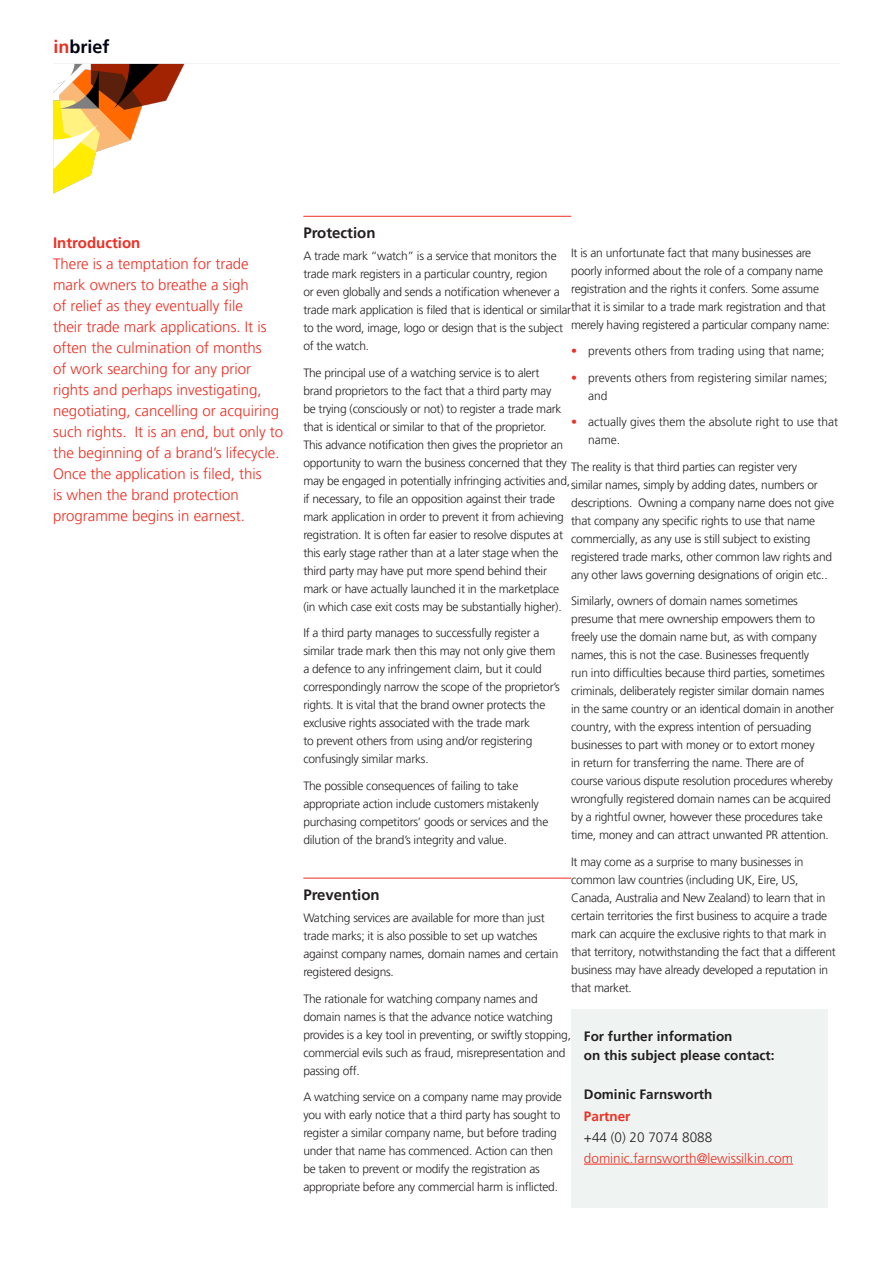
<style>
.page{position:relative;width:893px;height:1263px;background:#fff}
.page>*{position:absolute;margin:0;border:0;box-sizing:border-box;transform-origin:0 0}
.t1{font:700 18px "Frutiger LT Pro";color:#000212}
.Inbrief_Blue_Side_Pa{font:300 15px/21px "Frutiger LT Pro";color:#ee2e22}
.Inbrief_Sub-heading{font:700 15px "Frutiger LT Pro";color:#231f20}
.t2{font:700 13.5px/19.5px "Frutiger LT Pro";color:#231f20}
.t3{font:300 13.5px/21px "Frutiger LT Pro";color:#ee2e22}
.Inbrief_Body_Text{font:300 12px/18px "Frutiger LT Pro";letter-spacing:-.02em;color:#231f20}
.Inbrief_Body_Text-2{font:300 12px/18px "Frutiger LT Pro";color:#231f20}
.s1{color:#ee2e22}
.s2{font-weight:700}
.s3{color:#231f20}
</style>
<div class="page">
<img style="left:53px;top:64px;width:132px;height:130px">
<hr style="left:303px;top:216px;width:268px;height:1px;background:#ee2e22">
<hr style="left:303px;top:878px;width:268px;height:1px;background:#ee2e22">
<hr style="left:53px;top:63px;width:787px;height:1px;background:#eff4f2">
<div style="left:571px;top:1009px;width:257px;height:199px;background:#eff4f2"></div>
<hr style="left:584px;top:1164px;width:209px;height:1px;background:#ee2e22">
<p class="t1" style="left:54px;top:36px;width:58px"><span class="s1">in</span>brief</p>
<p class="Inbrief_Blue_Side_Pa" style="left:53px;top:233px;width:232px"><span class="s2">Introduction<br></span>There is a temptation for trade mark owners to breathe a sigh<br>of relief as they eventually file<br>their trade mark applications. It is often the culmination of months<br>of work searching for any prior rights and perhaps investigating, negotiating, cancelling or acquiring such rights. It is an end, but only to the beginning of a brand’s lifecycle.<br>Once the application is filed, this<br>is when the brand protection programme begins in earnest.</p>
<p class="Inbrief_Sub-heading" style="left:303px;top:224px;width:74px">Protection</p>
<p class="Inbrief_Body_Text" style="left:303px;top:247px;width:269px">A trade mark “watch” is a service that monitors the trade mark registers in a particular country, region<br>or even globally and sends a notification whenever a trade mark application is filed that is identical or similar to the word, image, logo or design that is the subject of the watch.</p>
<p class="Inbrief_Body_Text" style="left:303px;top:364px;width:268px">The principal use of a watching service is to alert brand proprietors to the fact that a third party may<br>be trying (consciously or not) to register a trade mark that is identical or similar to that of the proprietor.<br>This advance notification then gives the proprietor an opportunity to warn the business concerned that they may be engaged in potentially infringing activities and, if necessary, to file an opposition against their trade mark application in order to prevent it from achieving registration. It is often far easier to resolve disputes at this early stage rather than at a later stage when the third party may have put more spend behind their mark or have actually launched it in the marketplace (in which case exit costs may be substantially higher).</p>
<p class="Inbrief_Body_Text" style="left:303px;top:624px;width:258px">If a third party manages to successfully register a similar trade mark then this may not only give them a defence to any infringement claim, but it could correspondingly narrow the scope of the proprietor’s rights. It is vital that the brand owner protects the exclusive rights associated with the trade mark<br>to prevent others from using and/or registering confusingly similar marks.</p>
<p class="Inbrief_Body_Text" style="left:303px;top:777px;width:246px">The possible consequences of failing to take appropriate action include customers mistakenly purchasing competitors’ goods or services and the dilution of the brand’s integrity and value.</p>
<p class="Inbrief_Body_Text" style="left:571px;top:244px;width:260px">It is an unfortunate fact that many businesses are poorly informed about the role of a company name registration and the rights it confers. Some assume that it is similar to a trade mark registration and that merely having registered a particular company name:</p>
<p class="Inbrief_Body_Text-2" style="left:571px;top:342px;width:255px"><span class="s1">•</span> prevents others from trading using that name;</p>
<p class="Inbrief_Body_Text-2" style="left:588px;top:369px;width:241px;text-indent:-17px"><span class="s1">•</span> prevents others from registering similar names; and</p>
<p class="Inbrief_Body_Text-2" style="left:588px;top:413px;width:252px;text-indent:-17px"><span class="s1">•</span> actually gives them the absolute right to use that name.</p>
<p class="Inbrief_Body_Text" style="left:571px;top:458px;width:264px">The reality is that third parties can register very<br>similar names, simply by adding dates, numbers or descriptions. Owning a company name does not give that company any specific rights to use that name commercially, as any use is still subject to existing registered trade marks, other common law rights and any other laws governing designations of origin etc..</p>
<p class="Inbrief_Body_Text" style="left:571px;top:592px;width:264px">Similarly, owners of domain names sometimes presume that mere ownership empowers them to freely use the domain name but, as with company names, this is not the case. Businesses frequently<br>run into difficulties because third parties, sometimes criminals, deliberately register similar domain names in the same country or an identical domain in another country, with the express intention of persuading businesses to part with money or to extort money<br>in return for transferring the name. There are of course various dispute resolution procedures whereby wrongfully registered domain names can be acquired by a rightful owner, however these procedures take time, money and can attract unwanted PR attention.</p>
<p class="Inbrief_Body_Text" style="left:571px;top:853px;width:266px">It may come as a surprise to many businesses in common law countries (including UK, Eire, US, Canada, Australia and New Zealand) to learn that in certain territories the first business to acquire a trade mark can acquire the exclusive rights to that mark in that territory, notwithstanding the fact that a different business may have already developed a reputation in that market.</p>
<p class="Inbrief_Sub-heading" style="left:303px;top:886px;width:78px">Prevention</p>
<p class="Inbrief_Body_Text" style="left:303px;top:909px;width:256px">Watching services are available for more than just trade marks; it is also possible to set up watches against company names, domain names and certain registered designs.</p>
<p class="Inbrief_Body_Text" style="left:303px;top:989px;width:269px">The rationale for watching company names and domain names is that the advance notice watching provides is a key tool in preventing, or swiftly stopping, commercial evils such as fraud, misrepresentation and passing off.</p>
<p class="Inbrief_Body_Text" style="left:303px;top:1088px;width:260px">A watching service on a company name may provide you with early notice that a third party has sought to register a similar company name, but before trading under that name has commenced. Action can then be taken to prevent or modify the registration as appropriate before any commercial harm is inflicted.</p>
<p class="t2" style="left:584px;top:1026px;width:192px">For further information<br>on this subject please contact:</p>
<p class="t2" style="left:584px;top:1085px;width:130px">Dominic Farnsworth</p>
<p class="t3" style="left:584px;top:1106px;width:211px"><span class="s2">Partner<br></span><span class="s3">+44 (0) 20 7074 8088 </span>dominic.farnsworth@lewissilkin.com</p>
</div>
